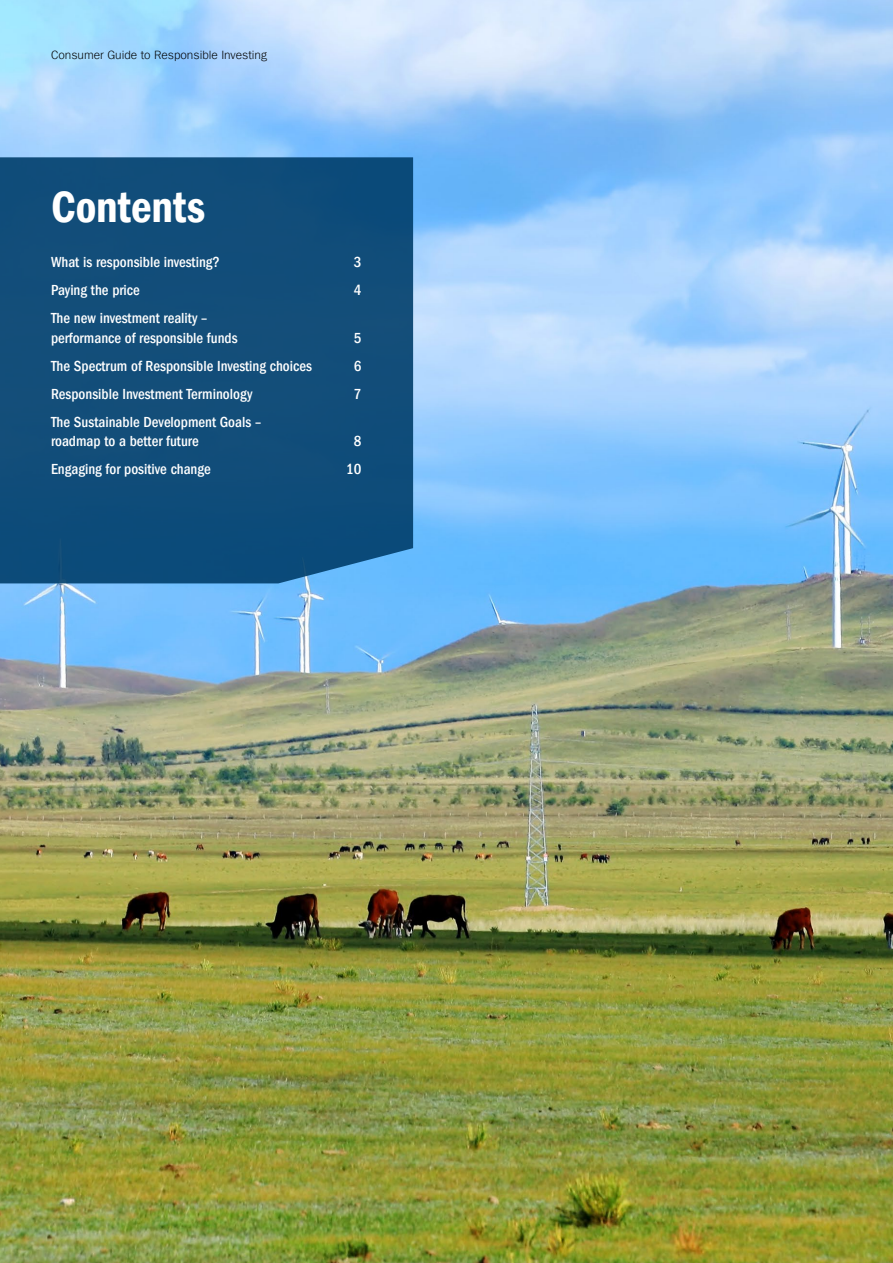
<style>
.page{position:relative;width:893px;height:1263px;background:#fff}
.page>*{position:absolute;margin:0;border:0;box-sizing:border-box;transform-origin:0 0}
.t1{font:45px "ITC Frank Gofor Ameriprise Dm Cn";letter-spacing:-.005em;color:#fff}
.t2{font:500 condensed 15px/19.5px "ITC Frank Gofor Ameriprise";color:#fff}
.t3{font:300 12px "ITC Frank Gofor Ameriprise";color:#000}
</style>
<div class="page">
<img style="left:0;top:0;width:893px;height:1263px">
<div style="left:0;top:157px;width:413px;height:426px;background:#114d7a"></div>
<p class="t3" style="left:51px;top:48px;width:218px">Consumer Guide to Responsible Investing</p>
<h1 class="t1" style="left:51px;top:182px;width:156px">Contents</h1>
<p class="t2" style="left:51px;top:253px;width:170px">What is responsible investing?</p>
<p class="t2" style="left:354px;top:253px;width:9px">3</p>
<p class="t2" style="left:51px;top:281px;width:90px">Paying the price</p>
<p class="t2" style="left:354px;top:281px;width:9px">4</p>
<p class="t2" style="left:51px;top:309px;width:188px">The new investment reality – performance of responsible funds</p>
<p class="t2" style="left:354px;top:328px;width:9px">5</p>
<p class="t2" style="left:51px;top:356px;width:262px">The Spectrum of Responsible Investing choices</p>
<p class="t2" style="left:354px;top:356px;width:9px">6</p>
<p class="t2" style="left:51px;top:384px;width:203px">Responsible Investment Terminology</p>
<p class="t2" style="left:354px;top:384px;width:9px">7</p>
<p class="t2" style="left:51px;top:412px;width:212px">The Sustainable Development Goals – roadmap to a better future</p>
<p class="t2" style="left:354px;top:432px;width:9px">8</p>
<p class="t2" style="left:51px;top:460px;width:161px">Engaging for positive change</p>
<p class="t2" style="left:346px;top:460px;width:17px">10</p>
</div>
